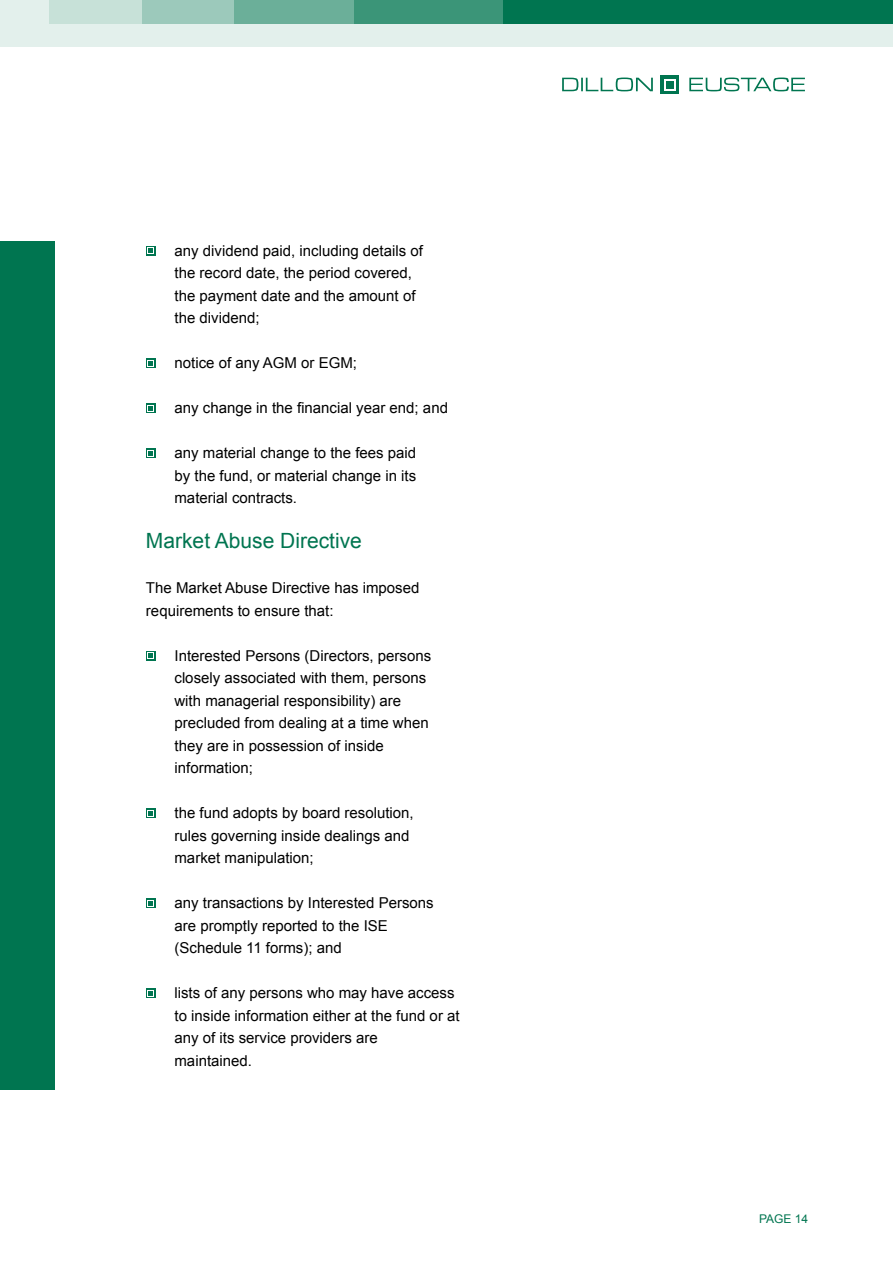
<style>
.page{position:relative;width:893px;height:1263px;background:#fff}
.page>*{position:absolute;margin:0;border:0;box-sizing:border-box;transform-origin:0 0}
.t1{font:21px "Arial";color:#007550}
.t2{font:15px/22.5px "Arial";color:#000}
.t3{font:12px "Arial";color:#007550}
</style>
<div class="page">
<div style="left:0;top:0;width:893px;height:46px;background:#e3f0ec"></div>
<div style="left:50px;top:0;width:275px;height:24px;background:#c7e1d8"></div>
<div style="left:142px;top:0;width:416px;height:24px;background:#9cc9bb"></div>
<div style="left:235px;top:0;width:415px;height:24px;background:#6baf99"></div>
<div style="left:354px;top:0;width:352px;height:24px;background:#3b9578"></div>
<div style="left:504px;top:0;width:389px;height:24px;background:#007550"></div>
<div style="left:0;top:241px;width:54px;height:849px;background:#007550"></div>
<svg style="left:562px;top:78px;width:91px;height:13px"></svg>
<svg style="left:689px;top:78px;width:116px;height:13px"></svg>
<div style="left:661px;top:75px;width:18px;height:19px;background:#007550"></div>
<svg style="left:664px;top:79px;width:12px;height:12px"></svg>
<div style="left:666px;top:81px;width:8px;height:7px;background:#007550"></div>
<svg style="left:146px;top:246px;width:10px;height:10px"></svg>
<svg style="left:148px;top:248px;width:6px;height:6px"></svg>
<svg style="left:146px;top:358px;width:10px;height:10px"></svg>
<div style="left:148px;top:360px;width:6px;height:7px;background:#007550"></div>
<svg style="left:146px;top:403px;width:10px;height:10px"></svg>
<div style="left:148px;top:405px;width:6px;height:7px;background:#007550"></div>
<svg style="left:146px;top:448px;width:10px;height:10px"></svg>
<div style="left:148px;top:450px;width:6px;height:7px;background:#007550"></div>
<svg style="left:146px;top:651px;width:10px;height:10px"></svg>
<svg style="left:148px;top:653px;width:6px;height:6px"></svg>
<svg style="left:146px;top:808px;width:10px;height:10px"></svg>
<div style="left:148px;top:810px;width:6px;height:7px;background:#007550"></div>
<svg style="left:146px;top:898px;width:10px;height:10px"></svg>
<div style="left:148px;top:900px;width:6px;height:7px;background:#007550"></div>
<svg style="left:146px;top:988px;width:10px;height:10px"></svg>
<div style="left:148px;top:990px;width:6px;height:7px;background:#007550"></div>
<p class="t2" style="left:174px;top:239px;width:250px">any dividend paid, including details of the record date, the period covered, the payment date and the amount of the dividend;</p>
<p class="t2" style="left:174px;top:352px;width:184px">notice of any AGM or EGM;</p>
<p class="t2" style="left:174px;top:397px;width:275px">any change in the financial year end; and</p>
<p class="t2" style="left:174px;top:442px;width:243px;text-align:justify">any material change to the fees paid by the fund, or material change in its material contracts.</p>
<h1 class="t1" style="left:146px;top:529px;width:217px">Market Abuse Directive</h1>
<p class="t2" style="left:146px;top:577px;width:275px">The Market Abuse Directive has imposed requirements to ensure that:</p>
<p class="t2" style="left:174px;top:644px;width:258px">Interested Persons (Directors, persons closely associated with them, persons with managerial responsibility) are precluded from dealing at a time when they are in possession of inside information;</p>
<p class="t2" style="left:174px;top:802px;width:241px">the fund adopts by board resolution, rules governing inside dealings and market manipulation;</p>
<p class="t2" style="left:174px;top:892px;width:261px">any transactions by Interested Persons are promptly reported to the ISE (Schedule 11 forms); and</p>
<p class="t2" style="left:174px;top:982px;width:287px">lists of any persons who may have access to inside information either at the fund or at any of its service providers are<br>maintained.</p>
<p class="t3" style="left:759px;top:1212px;width:51px">PAGE 14</p>
</div>
